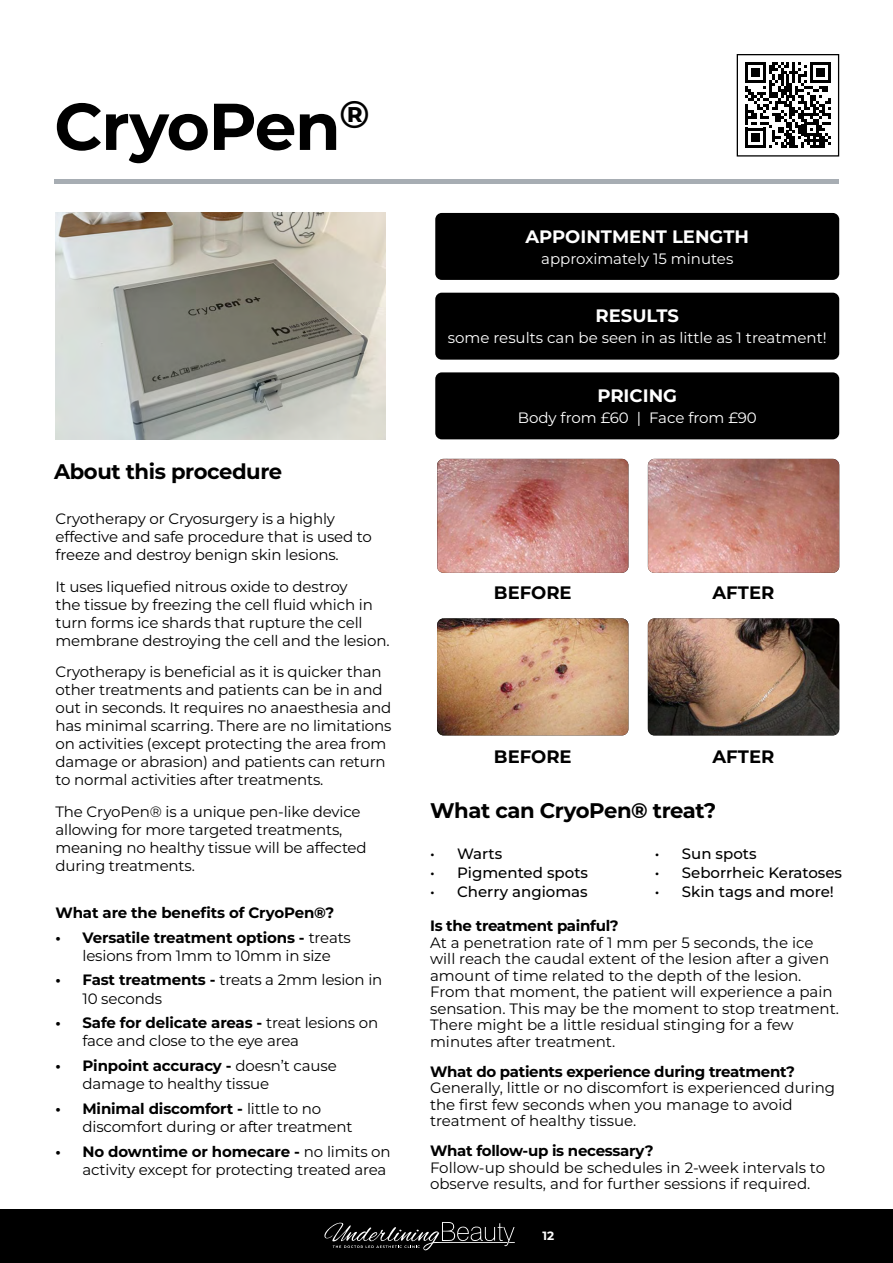
<style>
.page{position:relative;width:893px;height:1263px;background:#fff}
.page>*{position:absolute;margin:0;border:0;box-sizing:border-box;transform-origin:0 0}
.t1{font:700 66px "Montserrat";letter-spacing:-.02em;color:#000}
.t2{font:700 21.15px "Montserrat";letter-spacing:-.02em;color:#000}
.t3{font:700 18px "Montserrat";color:#fff}
.t4{font:700 18px "Montserrat";color:#000}
.t5{font:15px/18px "Montserrat";letter-spacing:-.01em;color:#000}
.t6{font:700 15px "Montserrat";letter-spacing:-.02em;color:#000}
.t7{font:15px "Montserrat";color:#fff}
.t8{font:500 15px "Montserrat";color:#000}
.t9{font:700 12px "Montserrat";color:#fff}
.s1{font-weight:700}
</style>
<div class="page">
<div style="left:54px;top:179px;width:785px;height:5px;background:#a7adb3"></div>
<svg style="left:745px;top:62px;width:86px;height:86px"></svg>
<div style="left:737px;top:54px;width:102px;height:103px;border:1px solid #000"></div>
<img style="left:56px;top:213px;width:330px;height:226px">
<div style="left:435px;top:213px;width:404px;height:67px;background:#000;border-radius:6px"></div>
<div style="left:435px;top:293px;width:404px;height:67px;background:#000;border-radius:6px"></div>
<div style="left:435px;top:372px;width:404px;height:67px;background:#000;border-radius:6px"></div>
<img style="left:437px;top:459px;width:191px;height:114px">
<img style="left:437px;top:618px;width:191px;height:117px">
<img style="left:648px;top:459px;width:191px;height:114px">
<img style="left:648px;top:618px;width:191px;height:117px">
<div style="left:0;top:1209px;width:893px;height:54px;background:#000"></div>
<svg style="left:324px;top:1222px;width:191px;height:29px"></svg>
<h1 class="t1" style="left:54px;top:83px;width:317px">CryoPen<sup>®</sup></h1>
<h2 class="t2" style="left:54px;top:458px;width:230px">About this procedure</h2>
<p class="t5" style="left:55px;top:509px;width:318px">Cryotherapy or Cryosurgery is a highly effective and safe procedure that is used to freeze and destroy benign skin lesions.</p>
<p class="t5" style="left:55px;top:577px;width:336px">It uses liquefied nitrous oxide to destroy<br>the tissue by freezing the cell fluid which in turn forms ice shards that rupture the cell membrane destroying the cell and the lesion.</p>
<p class="t5" style="left:55px;top:662px;width:338px">Cryotherapy is beneficial as it is quicker than other treatments and patients can be in and out in seconds. It requires no anaesthesia and has minimal scarring. There are no limitations on activities (except protecting the area from damage or abrasion) and patients can return to normal activities after treatments.</p>
<p class="t5" style="left:55px;top:802px;width:313px">The CryoPen® is a unique pen-like device allowing for more targeted treatments, meaning no healthy tissue will be affected during treatments.</p>
<p class="t6" style="left:55px;top:903px;width:280px">What are the benefits of CryoPen®?</p>
<p class="t5" style="left:55px;top:928px;width:297px;text-align:center"><span class="s1">• Versatile treatment options -</span> treats lesions from 1mm to 10mm in size</p>
<p class="t5" style="left:82px;top:971px;width:301px;text-indent:-27px"><span class="s1">• Fast treatments -</span> treats a 2mm lesion in<br>10 seconds</p>
<p class="t5" style="left:82px;top:1013px;width:297px;text-indent:-27px"><span class="s1">• Safe for delicate areas -</span> treat lesions on face and close to the eye area</p>
<p class="t5" style="left:82px;top:1056px;width:256px;text-indent:-27px"><span class="s1">• Pinpoint accuracy -</span> doesn’t cause damage to healthy tissue</p>
<p class="t5" style="left:82px;top:1099px;width:272px;text-indent:-27px"><span class="s1">• Minimal discomfort -</span> little to no discomfort during or after treatment</p>
<p class="t5" style="left:55px;top:1142px;width:337px;text-align:right"><span class="s1">• No downtime or homecare -</span> no limits on activity except for protecting treated area</p>
<p class="t3" style="left:525px;top:225px;width:225px">APPOINTMENT LENGTH</p>
<p class="t7" style="left:541px;top:249px;width:194px">approximately 15 minutes</p>
<p class="t3" style="left:596px;top:303px;width:85px">RESULTS</p>
<p class="t7" style="left:448px;top:327px;width:380px">some results can be seen in as little as 1 treatment!</p>
<p class="t3" style="left:597px;top:383px;width:81px">PRICING</p>
<p class="t7" style="left:518px;top:407px;width:241px">Body from £60 | Face from £90</p>
<p class="t4" style="left:494px;top:580px;width:79px">BEFORE</p>
<p class="t4" style="left:494px;top:745px;width:79px">BEFORE</p>
<p class="t4" style="left:712px;top:580px;width:63px">AFTER</p>
<p class="t4" style="left:712px;top:745px;width:63px">AFTER</p>
<h2 class="t2" style="left:430px;top:797px;width:288px">What can CryoPen® treat?</h2>
<p class="t8" style="left:430px;top:844px;width:74px">• Warts</p>
<p class="t8" style="left:430px;top:862px;width:159px">• Pigmented spots</p>
<p class="t8" style="left:430px;top:881px;width:159px">• Cherry angiomas</p>
<p class="t8" style="left:655px;top:844px;width:103px">• Sun spots</p>
<p class="t8" style="left:655px;top:862px;width:189px">• Seborrheic Keratoses</p>
<p class="t8" style="left:655px;top:881px;width:181px">• Skin tags and more!</p>
<p class="t6" style="left:430px;top:916px;width:190px">Is the treatment painful?</p>
<p class="t5" style="left:430px;top:934px;width:410px;line-height:16.5px">At a penetration rate of 1 mm per 5 seconds, the ice will reach the caudal extent of the lesion after a given amount of time related to the depth of the lesion.<br>From that moment, the patient will experience a pain sensation. This may be the moment to stop treatment.<br>There might be a little residual stinging for a few minutes after treatment.</p>
<p class="t6" style="left:430px;top:1061px;width:366px">What do patients experience during treatment?</p>
<p class="t5" style="left:430px;top:1079px;width:407px;line-height:16.5px">Generally, little or no discomfort is experienced during the first few seconds when you manage to avoid treatment of healthy tissue.</p>
<p class="t6" style="left:430px;top:1141px;width:225px">What follow-up is necessary?</p>
<p class="t5" style="left:430px;top:1159px;width:397px;line-height:16.5px">Follow-up should be schedules in 2-week intervals to observe results, and for further sessions if required.</p>
<p class="t9" style="left:543px;top:1228px;width:13px">12</p>
</div>
